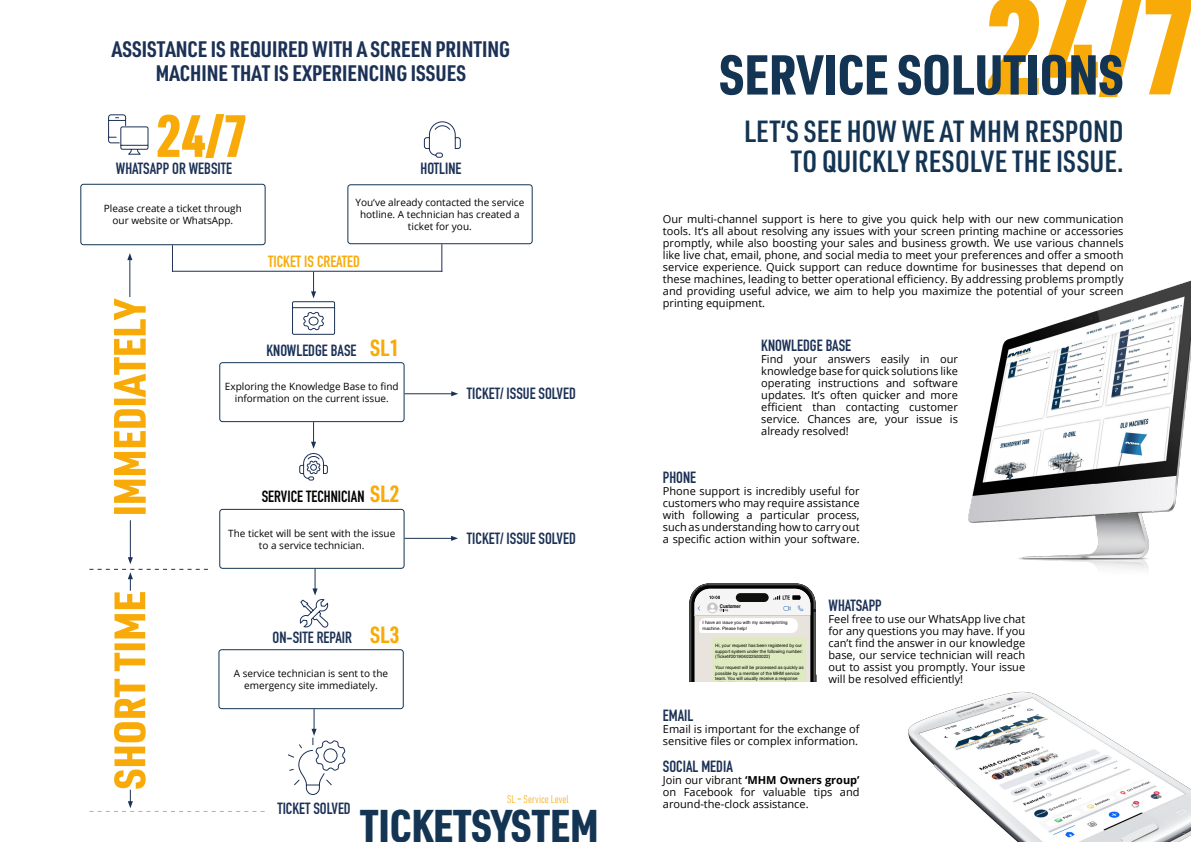
<style>
.page{position:relative;width:1191px;height:842px;background:#fff}
.page>*{position:absolute;margin:0;border:0;box-sizing:border-box;transform-origin:0 0}
.t1{font:900 135px "URWDIN Cond";color:#f8ab08}
.t2{font:900 55px "URWDIN Cond";color:#133453}
.t3{font:900 45px "URWDIN Cond";color:#133452}
.t4{font:600 30px/30px "URWDIN Cond";color:#133453;text-align:right}
.t5{font:700 23px "URWDIN Cond";color:#f8ab08}
.t6{font:700 22px/24px "URWDIN Cond";color:#1c3156;text-align:center}
.t7{font:700 16px "DIN Condensed";color:#1c3156}
.t8{font:700 16px "DIN Condensed";color:#000}
.t9{font:700 16px "DIN Condensed";color:#f8ab08}
.t10{font:11px/12px "Open Sans";color:#000;text-align:justify}
.t11{font:300 11px "URWDIN Cond";letter-spacing:.005em;color:#f8ab08}
.t12{font:10px/12px "Open Sans";color:#000;text-align:center}
.t13{font:700 5.1px "Helvetica";color:#020203;scale:.88 1}
.t14{font:4.5px/5.4px "Helvetica";color:#020203}
.s1{font-weight:700}
</style>
<div class="page">
<div style="left:80px;top:184px;width:186px;height:61px;border:1px solid #133452;border-radius:3px"></div>
<div style="left:347px;top:184px;width:185px;height:60px;border:1px solid #133452;border-radius:3px"></div>
<div style="left:219px;top:362px;width:185px;height:60px;border:1px solid #133452;border-radius:3px"></div>
<div style="left:219px;top:509px;width:185px;height:60px;border:1px solid #133452;border-radius:3px"></div>
<svg style="left:172px;top:245px;width:1px;height:26px"></svg>
<svg style="left:441px;top:244px;width:1px;height:27px"></svg>
<hr style="left:172px;top:271px;width:270px;height:1px;background:#1c3156">
<hr style="left:404px;top:393px;width:49px;height:1px;background:#1c3156">
<svg style="left:451px;top:391px;width:7px;height:5px"></svg>
<hr style="left:404px;top:538px;width:48px;height:1px;background:#1c3156">
<svg style="left:451px;top:536px;width:7px;height:5px"></svg>
<div style="left:218px;top:649px;width:186px;height:60px;border:1px solid #133452;border-radius:3px"></div>
<svg style="left:423px;top:121px;width:38px;height:37px"></svg>
<svg style="left:292px;top:272px;width:43px;height:63px"></svg>
<svg style="left:299px;top:422px;width:29px;height:59px"></svg>
<svg style="left:299px;top:569px;width:30px;height:59px"></svg>
<svg style="left:287px;top:709px;width:59px;height:86px"></svg>
<svg style="left:689px;top:583px;width:127px;height:99px"></svg>
<img style="left:968px;top:280px;width:223px;height:289px">
<img style="left:908px;top:691px;width:283px;height:151px">
<svg style="left:158px;top:114px;width:87px;height:44px"></svg>
<svg style="left:114px;top:298px;width:32px;height:216px"></svg>
<hr style="left:129px;top:259px;width:1px;height:38px;background:#1c3156">
<svg style="left:127px;top:253px;width:5px;height:7px"></svg>
<hr style="left:130px;top:520px;width:1px;height:39px;background:#1c3156">
<svg style="left:89px;top:557px;width:176px;height:255px"></svg>
<svg style="left:108px;top:114px;width:41px;height:41px"></svg>
<h3 class="t6" style="left:112px;top:37px;width:399px">ASSISTANCE IS REQUIRED WITH A SCREEN PRINTING<br>MACHINE THAT IS EXPERIENCING ISSUES</h3>
<h3 class="t7" style="left:116px;top:158px;width:118px">WHATSAPP OR WEBSITE</h3>
<h3 class="t7" style="left:420px;top:158px;width:42px">HOTLINE</h3>
<p class="t12" style="left:104px;top:202px;width:139px">Please create a ticket through our website or WhatsApp.</p>
<p class="t12" style="left:355px;top:196px;width:170px">You‘ve already contacted the service hotline. A technician has created a ticket for you.</p>
<h3 class="t9" style="left:268px;top:250px;width:93px">TICKET IS CREATED</h3>
<h3 class="t7" style="left:266px;top:339px;width:91px">KNOWLEDGE BASE</h3>
<h3 class="t5" style="left:370px;top:332px;width:31px">SL1</h3>
<p class="t12" style="left:225px;top:380px;width:175px">Exploring the Knowledge Base to find information on the current issue.</p>
<h3 class="t5" style="left:370px;top:478px;width:31px">SL2</h3>
<h3 class="t8" style="left:262px;top:485px;width:104px">SERVICE TECHNICIAN</h3>
<p class="t12" style="left:228px;top:527px;width:168px">The ticket will be sent with the issue to a service technician.</p>
<h3 class="t7" style="left:272px;top:626px;width:81px">ON-SITE REPAIR</h3>
<h3 class="t5" style="left:370px;top:619px;width:31px">SL3</h3>
<p class="t12" style="left:234px;top:667px;width:156px">A service technician is sent to the emergency site immediately.</p>
<h3 class="t7" style="left:467px;top:383px;width:110px">TICKET/ ISSUE SOLVED</h3>
<h3 class="t7" style="left:467px;top:527px;width:110px">TICKET/ ISSUE SOLVED</h3>
<h3 class="t7" style="left:277px;top:797px;width:75px">TICKET SOLVED</h3>
<p class="t11" style="left:507px;top:792px;width:63px">SL = Service Level</p>
<h3 class="t3" style="left:360px;top:795px;width:240px">TICKETSYSTEM</h3>
<h1 class="t1" style="left:986px;top:-47px;width:213px">24/7</h1>
<h3 class="t4" style="left:744px;top:115px;width:381px">LET‘S SEE HOW WE AT MHM RESPOND<br>TO QUICKLY RESOLVE THE ISSUE.</h3>
<h2 class="t2" style="left:719px;top:37px;width:406px">SERVICE SOLUTIONS</h2>
<p class="t10" style="left:663px;top:212px;width:462px">Our multi-channel support is here to give you quick help with our new communication tools. It‘s all about resolving any issues with your screen printing machine or accessories promptly, while also boosting your sales and business growth. We use various channels like live chat, email, phone, and social media to meet your preferences and offer a smooth service experience. Quick support can reduce downtime for businesses that depend on these machines, leading to better operational efficiency. By addressing problems promptly and providing useful advice, we aim to help you maximize the potential of your screen printing equipment.</p>
<h3 class="t7" style="left:761px;top:335px;width:91px">KNOWLEDGE BASE</h3>
<p class="t10" style="left:761px;top:353px;width:198px">Find your answers easily in our knowledge base for quick solutions like operating instructions and software updates. It’s often quicker and more efficient than contacting customer service. Chances are, your issue is already resolved!</p>
<h3 class="t7" style="left:663px;top:467px;width:35px">PHONE</h3>
<p class="t10" style="left:663px;top:485px;width:198px">Phone support is incredibly useful for customers who may require assistance with following a particular process, such as understanding how to carry out a specific action within your software.</p>
<p class="t13" style="left:720px;top:603px;width:25px">Customer</p>
<p class="t14" style="left:702px;top:620px;width:87px">I have an issue you with my screenprinting machine. Please help!</p>
<p class="t14" style="left:715px;top:643px;width:89px">Hi, your request has been registered by our support system under the following number: (Ticket#201904022500022)</p>
<p class="t14" style="left:715px;top:665px;width:90px">Your request will be processed as quickly as possible by a member of the MHM service team. You will usually receive a response</p>
<h3 class="t7" style="left:828px;top:594px;width:55px">WHATSAPP</h3>
<p class="t10" style="left:828px;top:612px;width:198px">Feel free to use our WhatsApp live chat for any questions you may have. If you can’t find the answer in our knowledge base, our service technician will reach out to assist you promptly. Your issue will be resolved efficiently!</p>
<h3 class="t7" style="left:663px;top:705px;width:32px">EMAIL</h3>
<p class="t10" style="left:663px;top:723px;width:198px">Email is important for the exchange of sensitive files or complex information.</p>
<h3 class="t7" style="left:663px;top:756px;width:71px">SOCIAL MEDIA</h3>
<p class="t10" style="left:663px;top:774px;width:198px">Join our vibrant <span class="s1">‘MHM Owners group’ </span>on Facebook for valuable tips and around-the-clock assistance.</p>
</div>
